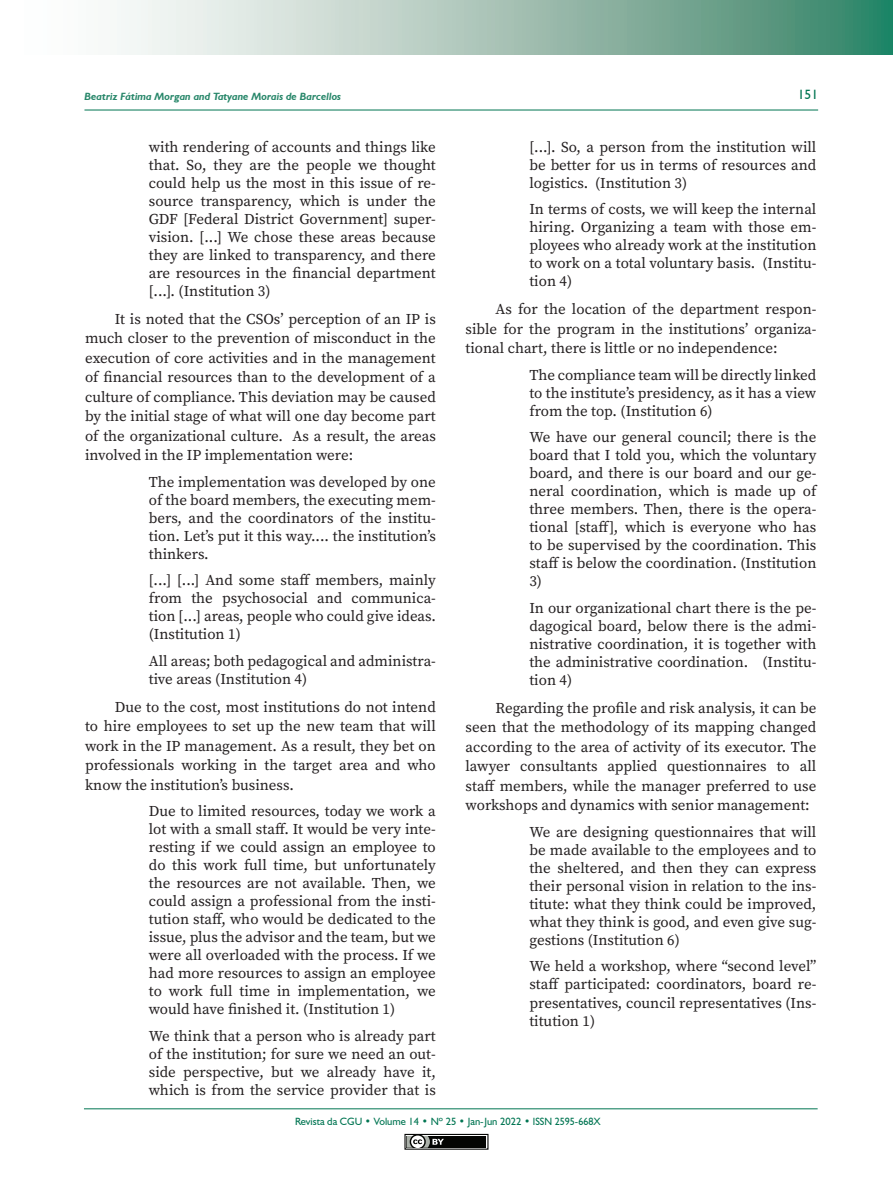
<style>
.page{position:relative;width:893px;height:1191px;background:#fff}
.page>*{position:absolute;margin:0;border:0;box-sizing:border-box;transform-origin:0 0}
.TEXTO_DUAS_COLUNAS{font:15px/18px "Source Serif Variable";color:#231f20;text-align:justify}
.t1{font:13.5px "Humanist 521 BT";color:#007552}
.t2{font:10.5px "Humanist 521 BT";color:#007552}
.t3{font:italic 700 10.5px "Humanist 521 BT";color:#28876a}
</style>
<div class="page">
<svg style="left:117px;top:0;width:776px;height:54px;background:#9ec0b2"></svg>
<hr style="left:84px;top:110px;width:734px;height:1px;background:#007552">
<hr style="left:84px;top:1108px;width:734px;height:1px;background:#007552">
<div style="left:404px;top:1133px;width:84px;height:16px;border:1px solid #040503"></div>
<div style="left:407px;top:1135px;width:79px;height:12px;background:#040503"></div>
<svg style="left:404px;top:1133px;width:40px;height:17px"></svg>
<p class="t3" style="left:84px;top:90px;width:258px">Beatriz Fátima Morgan and Tatyane Morais de Barcellos</p>
<p class="t1" style="left:798px;top:86px;width:22px">151</p>
<p class="TEXTO_DUAS_COLUNAS" style="left:149px;top:138px;width:289px">with rendering of accounts and things like that. So, they are the people we thought could help us the most in this issue of re&shy;source transparency, which is under the GDF [Federal District Government] super&shy;vision. [...] We chose these areas because they are linked to transparency, and there are resources in the financial department [...]. (Institution 3)</p>
<p class="TEXTO_DUAS_COLUNAS" style="left:85px;top:309px;width:352px;line-height:19.5px;text-indent:30px">It is noted that the CSOs’ perception of an IP is much closer to the prevention of misconduct in the execution of core activities and in the management of financial resources than to the development of a culture of compliance. This deviation may be caused by the initial stage of what will one day become part of the organizational culture. As a result, the areas involved in the IP implementation were:</p>
<p class="TEXTO_DUAS_COLUNAS" style="left:149px;top:473px;width:289px">The implementation was developed by one of the board members, the executing mem&shy;bers, and the coordinators of the institu&shy;tion. Let’s put it this way.... the institution’s thinkers.</p>
<p class="TEXTO_DUAS_COLUNAS" style="left:149px;top:571px;width:289px">[...] [...] And some staff members, mainly from the psychosocial and communica&shy;tion [...] areas, people who could give ideas. (Institution 1)</p>
<p class="TEXTO_DUAS_COLUNAS" style="left:149px;top:652px;width:289px">All areas; both pedagogical and administra&shy;tive areas (Institution 4)</p>
<p class="TEXTO_DUAS_COLUNAS" style="left:85px;top:697px;width:352px;line-height:19.5px;text-indent:30px">Due to the cost, most institutions do not intend to hire employees to set up the new team that will work in the IP management. As a result, they bet on professionals working in the target area and who know the institution’s business.</p>
<p class="TEXTO_DUAS_COLUNAS" style="left:149px;top:802px;width:289px">Due to limited resources, today we work a lot with a small staff. It would be very inte&shy;resting if we could assign an employee to do this work full time, but unfortunately the resources are not available. Then, we could assign a professional from the insti&shy;tution staff, who would be dedicated to the issue, plus the advisor and the team, but we were all overloaded with the process. If we had more resources to assign an employee to work full time in implementation, we would have finished it. (Institution 1)</p>
<p class="TEXTO_DUAS_COLUNAS" style="left:149px;top:1027px;width:289px">We think that a person who is already part of the institution; for sure we need an out&shy;side perspective, but we already have it, which is from the service provider that is</p>
<p class="TEXTO_DUAS_COLUNAS" style="left:529px;top:138px;width:289px">[...]. So, a person from the institution will be better for us in terms of resources and logistics. (Institution 3)</p>
<p class="TEXTO_DUAS_COLUNAS" style="left:529px;top:200px;width:289px">In terms of costs, we will keep the internal hiring. Organizing a team with those em&shy;ployees who already work at the institution to work on a total voluntary basis. (Institu&shy;tion 4)</p>
<p class="TEXTO_DUAS_COLUNAS" style="left:466px;top:299px;width:352px;line-height:19.5px;text-indent:30px">As for the location of the department respon&shy;sible for the program in the institutions’ organiza&shy;tional chart, there is little or no independence:</p>
<p class="TEXTO_DUAS_COLUNAS" style="left:529px;top:366px;width:289px">The compliance team will be directly linked to the institute’s presidency, as it has a view from the top. (Institution 6)</p>
<p class="TEXTO_DUAS_COLUNAS" style="left:529px;top:428px;width:289px">We have our general council; there is the board that I told you, which the voluntary board, and there is our board and our ge&shy;neral coordination, which is made up of three members. Then, there is the opera&shy;tional [staff], which is everyone who has to be supervised by the coordination. This staff is below the coordination. (Institution 3)</p>
<p class="TEXTO_DUAS_COLUNAS" style="left:529px;top:599px;width:289px">In our organizational chart there is the pe&shy;dagogical board, below there is the admi&shy;nistrative coordination, it is together with the administrative coordination. (Institu&shy;tion 4)</p>
<p class="TEXTO_DUAS_COLUNAS" style="left:466px;top:698px;width:352px;line-height:19.5px;text-indent:30px">Regarding the profile and risk analysis, it can be seen that the methodology of its mapping changed according to the area of activity of its executor. The lawyer consultants applied questionnaires to all staff members, while the manager preferred to use workshops and dynamics with senior management:</p>
<p class="TEXTO_DUAS_COLUNAS" style="left:529px;top:823px;width:289px">We are designing questionnaires that will be made available to the employees and to the sheltered, and then they can express their personal vision in relation to the ins&shy;titute: what they think could be improved, what they think is good, and even give sug&shy;gestions (Institution 6)</p>
<p class="TEXTO_DUAS_COLUNAS" style="left:529px;top:957px;width:289px">We held a workshop, where “second level” staff participated: coordinators, board re&shy;presentatives, council representatives (Ins&shy;titution 1)</p>
<p class="t2" style="left:295px;top:1115px;width:307px">Revista da CGU • Volume 14 • Nº 25 • Jan-Jun 2022 • ISSN 2595-668X</p>
</div>
